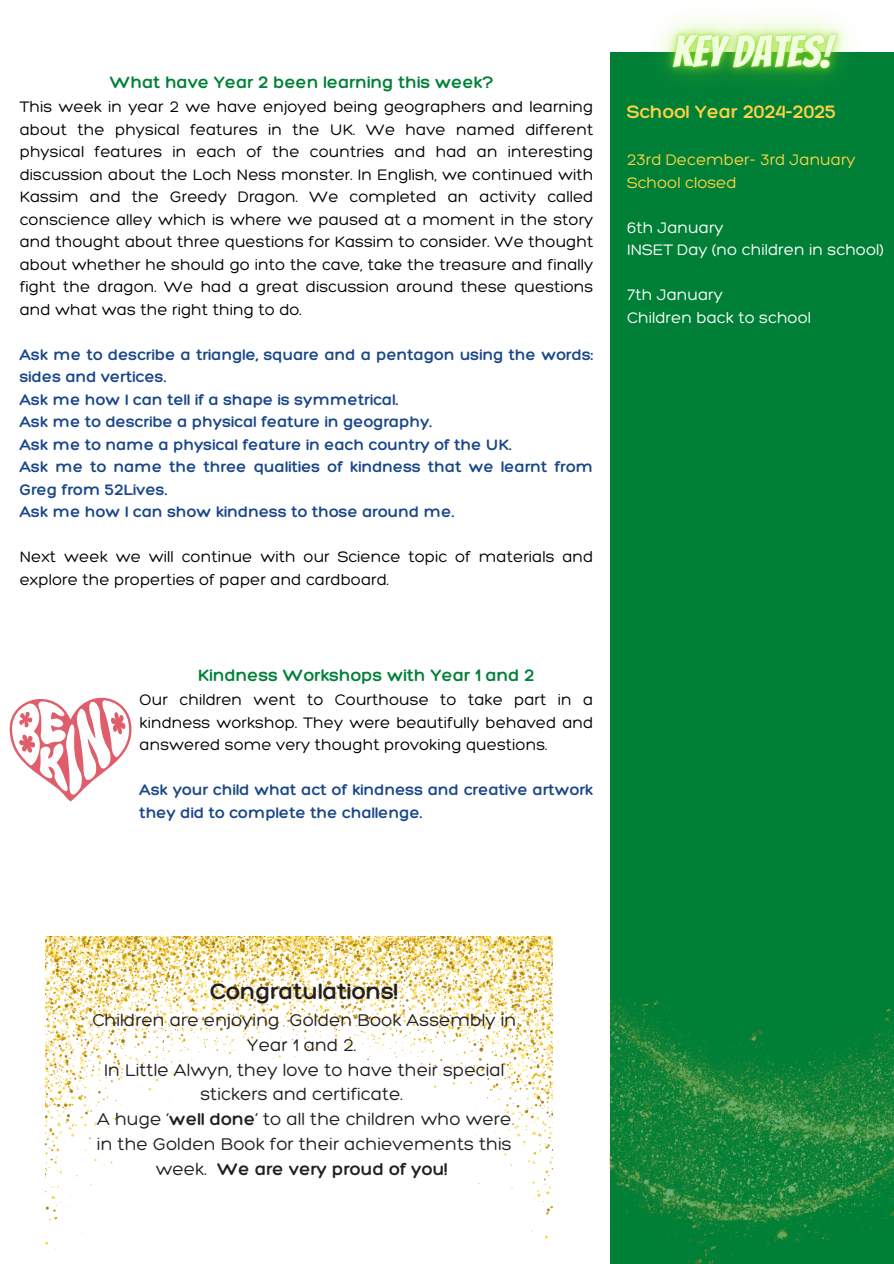
<style>
.page{position:relative;width:894px;height:1264px;background:#fff}
.page>*{position:absolute;margin:0;border:0;box-sizing:border-box;transform-origin:0 0}
.t1{font:300 24px "Hero";color:#231f20}
.t2{font:300 19.5px "Hero";color:#fcd145}
.t3{font:300 18.45px/24.8px "Hero";color:#231f20;text-align:center}
.t4{font:300 18px "Hero";color:#008037}
.t5{font:300 16.5px/22.5px "Hero";color:#000;text-align:justify}
.t6{font:300 16.5px/22.5px "Hero";color:#1a4789}
.t7{font:300 16.5px "Hero";color:#fff}
.t8{font:300 16.5px "Hero";color:#fcd145}
.s1{font-style:inherit}
</style>
<div class="page">
<div style="left:609px;top:52px;width:284px;height:1211px;background:#008037"></div>
<img style="left:609px;top:998px;width:284px;height:265px">
<img style="left:45px;top:936px;width:507px;height:313px">
<svg style="left:9px;top:697px;width:122px;height:104px"></svg>
<img style="left:659px;top:18px;width:189px;height:61px">
<p class="t4" style="left:110px;top:71px;width:385px">What have Year 2 been learning this week?</p>
<p class="t5" style="left:20px;top:95px;width:575px">This week in year 2 we have enjoyed being geographers and learning about the physical features in the UK. We have named different physical features in each of the countries and had an interesting discussion about the Loch Ness monster. In English, we continued with Kassim and the Greedy Dragon. We completed an activity called conscience alley which is where we paused at a moment in the story and thought about three questions for Kassim to consider. We thought about whether he should go into the cave, take the treasure and finally fight the dragon. We had a great discussion around these questions and what was the right thing to do.</p>
<p class="t6" style="left:20px;top:343px;width:575px">Ask me to describe a triangle, square and a pentagon using the words: sides and vertices.</p>
<p class="t6" style="left:20px;top:388px;width:380px">Ask me how I can tell if a shape is symmetrical.</p>
<p class="t6" style="left:20px;top:410px;width:413px">Ask me to describe a physical feature in geography.</p>
<p class="t6" style="left:20px;top:433px;width:493px">Ask me to name a physical feature in each country of the UK.</p>
<p class="t6" style="left:20px;top:455px;width:575px">Ask me to name the three qualities of kindness that we learnt from<br>Greg from 52Lives.</p>
<p class="t6" style="left:20px;top:500px;width:435px">Ask me how I can show kindness to those around me.</p>
<p class="t5" style="left:20px;top:545px;width:575px">Next week we will continue with our Science topic of materials and explore the properties of paper and cardboard.</p>
<p class="t4" style="left:198px;top:664px;width:338px">Kindness Workshops with Year 1 and 2</p>
<p class="t5" style="left:140px;top:688px;width:455px">Our children went to Courthouse to take part in a kindness workshop. They were beautifully behaved and answered some very thought provoking questions.</p>
<p class="t6" style="left:140px;top:778px;width:455px">Ask your child what act of kindness and creative artwork they did to complete the challenge.</p>
<p class="t2" style="left:627px;top:100px;width:211px">School Year 2024-2025</p>
<p class="t8" style="left:627px;top:150px;width:230px">23rd December- 3rd January</p>
<p class="t8" style="left:627px;top:172px;width:111px">School closed</p>
<p class="t7" style="left:627px;top:217px;width:98px">6th January</p>
<h2 class="t7" style="left:627px;top:240px;width:258px">INSET Day (no children in school)</h2>
<h2 class="t7" style="left:627px;top:285px;width:97px">7th January</h2>
<p class="t7" style="left:627px;top:307px;width:185px">Children back to school</p>
<p class="t1" style="left:210px;top:976px;width:190px">Congratulations!</p>
<p class="t3" style="left:92px;top:1007px;width:425px">Children are enjoying Golden Book Assembly in Year 1 and 2.<br>In Little Alwyn, they love to have their special stickers and certificate.<br>A huge ‘<span class="s1">well done</span>’ to all the children who were in the Golden Book for their achievements this week. <span class="s1">We are very proud of you!</span></p>
</div>
